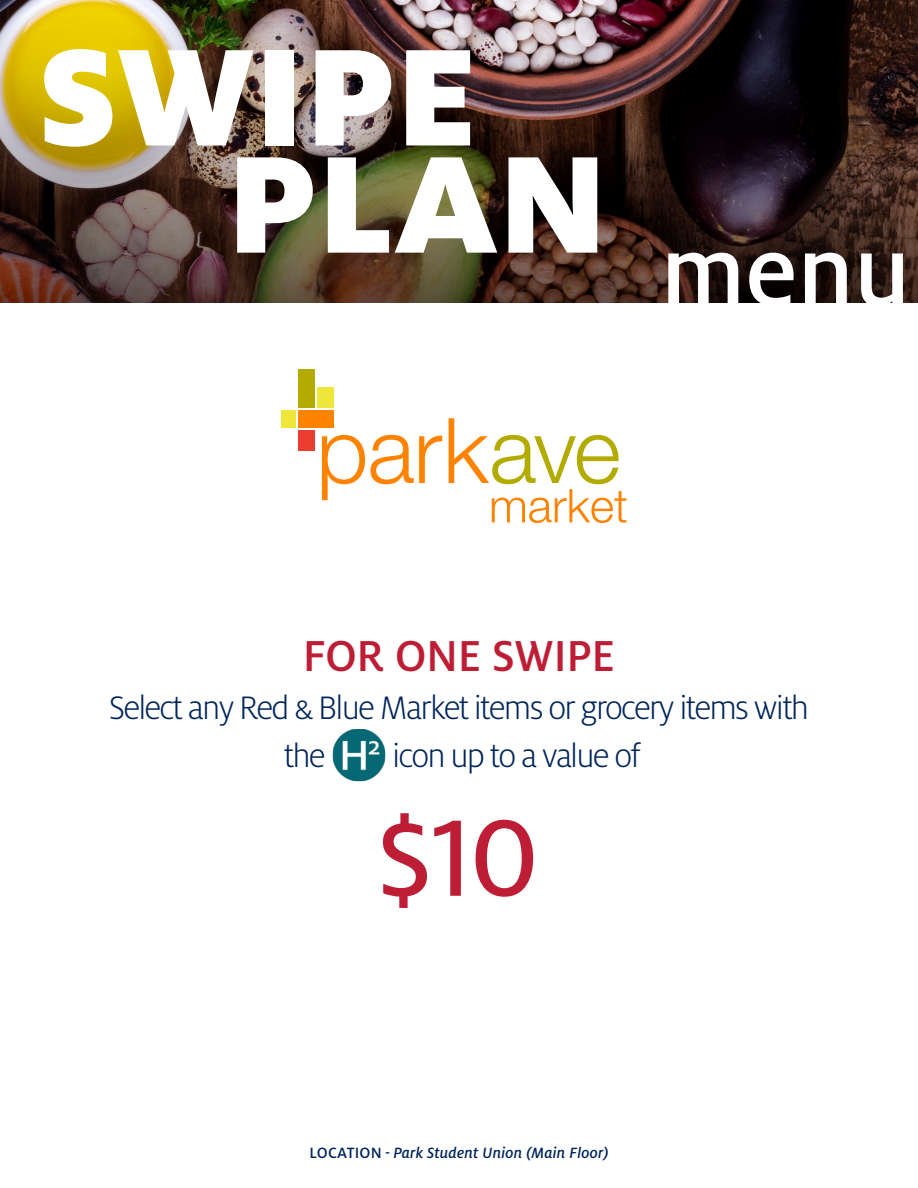
<style>
.page{position:relative;width:918px;height:1188px;background:#fff}
.page>*{position:absolute;margin:0;border:0;box-sizing:border-box;transform-origin:0 0}
.t1{font:900 152.85px "Milo OT";color:#fff}
.t2{font:120.45px "Milo OT Text";color:#be1e35}
.t3{font:500 106.05px "Milo OT";color:#fff}
.t4{font:500 48px "Milo OT";letter-spacing:-.01em;color:#be1e35}
.t5{font:300 36px/48px "Milo OT";letter-spacing:-.05em;color:#00255b}
.t6{font:italic 500 16.5px "Milo OT";letter-spacing:.01em;color:#00255b}
.s1{font-style:normal}
</style>
<div class="page">
<img style="left:0;top:2px;width:918px;height:301px">
<svg style="left:322px;top:435px;width:120px;height:65px"></svg>
<div style="left:298px;top:410px;width:35px;height:18px;background:#ff8200"></div>
<div style="left:298px;top:369px;width:16px;height:38px;background:#b3ab00"></div>
<div style="left:317px;top:387px;width:16px;height:20px;background:#efe63a"></div>
<div style="left:298px;top:430px;width:17px;height:21px;background:#ea3d2f"></div>
<div style="left:282px;top:410px;width:14px;height:18px;background:#efe63a"></div>
<svg style="left:449px;top:418px;width:177px;height:105px"></svg>
<img style="left:333px;top:729px;width:52px;height:52px">
<p class="t1" style="left:38px;top:8px;width:441px">SWIPE</p>
<p class="t1" style="left:226px;top:116px;width:383px">PLAN</p>
<p class="t3" style="left:661px;top:214px;width:251px">menu</p>
<p class="t4" style="left:303px;top:629px;width:314px">FOR ONE SWIPE</p>
<p class="t5" style="left:284px;top:684px;width:527px;text-indent:-175px">Select any Red &amp; Blue Market items or grocery items with the</p>
<p class="t5" style="left:392px;top:732px;width:250px">icon up to a value of</p>
<p class="t2" style="left:377px;top:792px;width:164px">$10</p>
<p class="t6" style="left:309px;top:1144px;width:301px"><span class="s1">LOCATION</span> - Park Student Union (Main Floor)</p>
</div>
